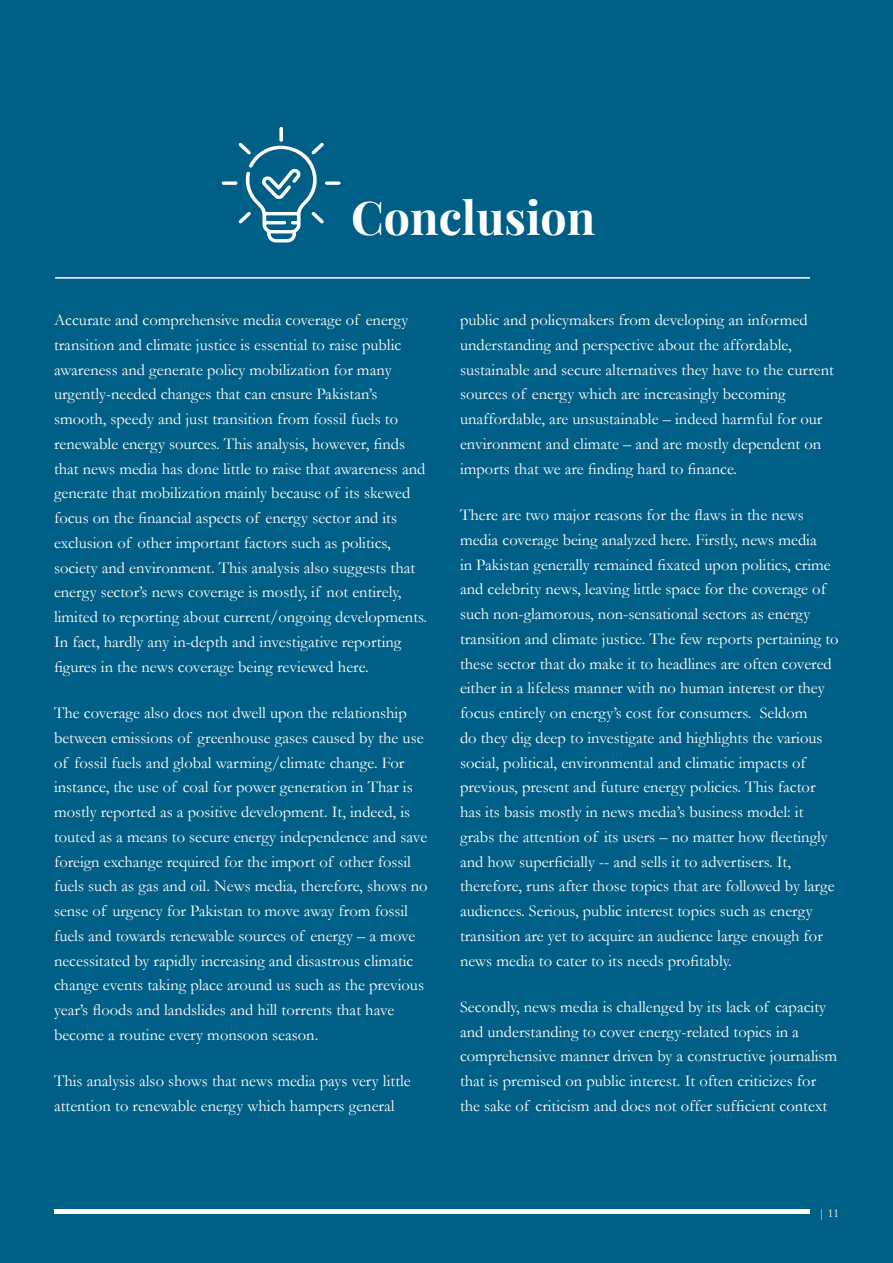
<style>
.page{position:relative;width:893px;height:1263px;background:#005f86}
.page>*{position:absolute;margin:0;border:0;box-sizing:border-box;transform-origin:0 0}
.Body{font:700 46.5px "Playfair Display";color:#fff}
.Body-2{font:16.5px/24.8px "Garamond";color:#fff}
.t1{font:12px "Garamond";color:#fff}
</style>
<div class="page">
<svg style="left:222px;top:127px;width:119px;height:116px"></svg>
<hr style="left:55px;top:277px;width:755px;height:2px;background:#fff">
<hr style="left:54px;top:1209px;width:756px;height:4px;background:#fff">
<p class="Body" style="left:351px;top:181px;width:246px">Conclusion</p>
<p class="Body-2" style="left:54px;top:307px;width:375px">Accurate and comprehensive media coverage of energy transition and climate justice is essential to raise public awareness and generate policy mobilization for many urgently-needed changes that can ensure Pakistan’s smooth, speedy and just transition from fossil fuels to renewable energy sources. This analysis, however, finds that news media has done little to raise that awareness and generate that mobilization mainly because of its skewed focus on the financial aspects of energy sector and its exclusion of other important factors such as politics, society and environment. This analysis also suggests that energy sector’s news coverage is mostly, if not entirely, limited to reporting about current/ongoing developments.<br>In fact, hardly any in-depth and investigative reporting figures in the news coverage being reviewed here.</p>
<p class="Body-2" style="left:54px;top:700px;width:375px">The coverage also does not dwell upon the relationship between emissions of greenhouse gases caused by the use of fossil fuels and global warming/climate change. For instance, the use of coal for power generation in Thar is mostly reported as a positive development. It, indeed, is touted as a means to secure energy independence and save foreign exchange required for the import of other fossil fuels such as gas and oil. News media, therefore, shows no sense of urgency for Pakistan to move away from fossil fuels and towards renewable sources of energy – a move necessitated by rapidly increasing and disastrous climatic change events taking place around us such as the previous year’s floods and landslides and hill torrents that have become a routine every monsoon season.</p>
<p class="Body-2" style="left:54px;top:1068px;width:358px">This analysis also shows that news media pays very little attention to renewable energy which hampers general</p>
<p class="Body-2" style="left:460px;top:307px;width:375px">public and policymakers from developing an informed understanding and perspective about the affordable, sustainable and secure alternatives they have to the current sources of energy which are increasingly becoming unaffordable, are unsustainable – indeed harmful for our environment and climate – and are mostly dependent on imports that we are finding hard to finance.</p>
<p class="Body-2" style="left:460px;top:502px;width:380px">There are two major reasons for the flaws in the news media coverage being analyzed here. Firstly, news media<br>in Pakistan generally remained fixated upon politics, crime and celebrity news, leaving little space for the coverage of such non-glamorous, non-sensational sectors as energy transition and climate justice. The few reports pertaining to these sector that do make it to headlines are often covered either in a lifeless manner with no human interest or they focus entirely on energy’s cost for consumers. Seldom<br>do they dig deep to investigate and highlights the various social, political, environmental and climatic impacts of previous, present and future energy policies. This factor has its basis mostly in news media’s business model: it grabs the attention of its users – no matter how fleetingly and how superficially -- and sells it to advertisers. It, therefore, runs after those topics that are followed by large audiences. Serious, public interest topics such as energy transition are yet to acquire an audience large enough for news media to cater to its needs profitably.</p>
<p class="Body-2" style="left:460px;top:994px;width:379px">Secondly, news media is challenged by its lack of capacity and understanding to cover energy-related topics in a comprehensive manner driven by a constructive journalism that is premised on public interest. It often criticizes for the sake of criticism and does not offer sufficient context</p>
<p class="t1" style="left:819px;top:1205px;width:22px">| 11</p>
</div>
